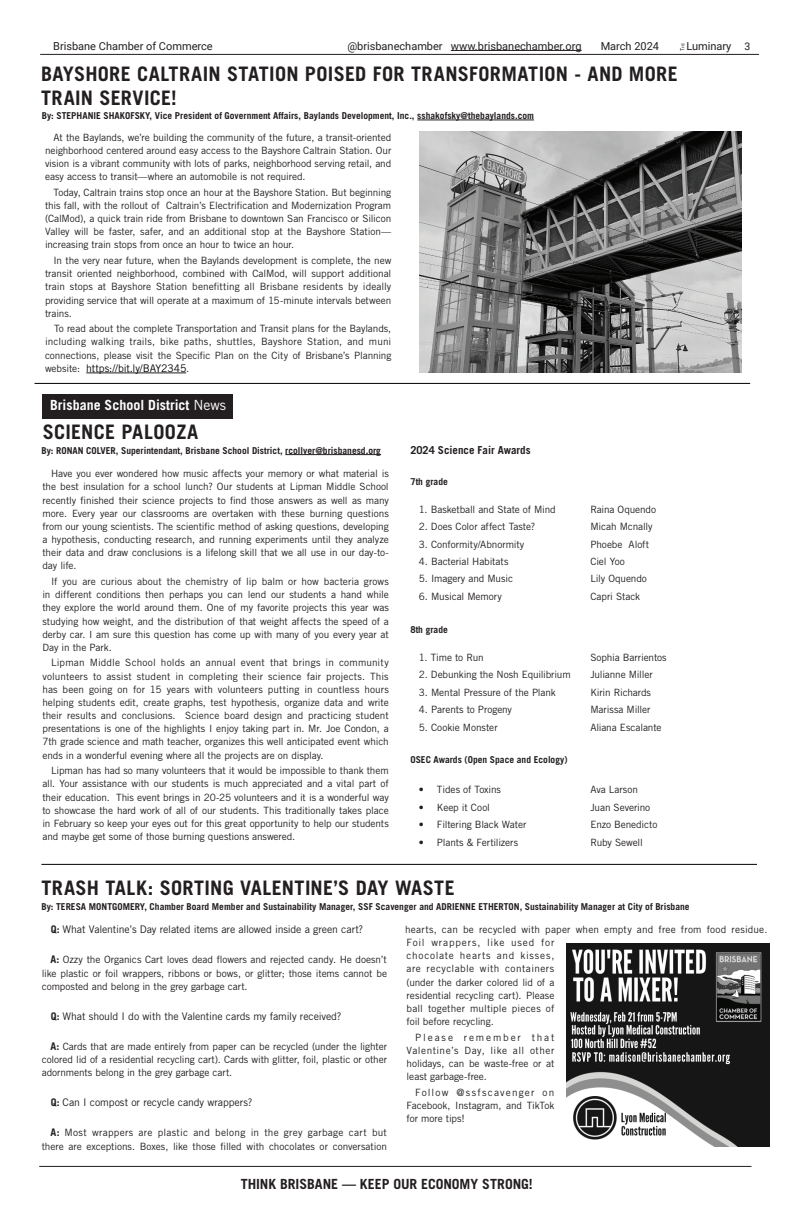
<style>
.page{position:relative;width:792px;height:1224px;background:#fff}
.page>*{position:absolute;margin:0;border:0;box-sizing:border-box;transform-origin:0 0}
.t1{font:700 20px/24px "Trade Gothic LT Std";letter-spacing:.015em;color:#231f20}
.t2{font:700 14px "Trade Gothic LT Std";letter-spacing:-.005em;color:#231f20}
.t3{font:700 14px "Trade Gothic LT Std";color:#fff}
.t4{font:11px "Roboto";color:#231f20}
.t5{font:700 11px "Trade Gothic LT Std";color:#231f20}
.t6{font:10.5px "Trade Gothic LT Std";letter-spacing:-.01em;color:#231f20}
.t7{font:10.5px "Trade Gothic LT Std";letter-spacing:-.015em;color:#040503}
.t8{font:10px/13.2px "Trade Gothic LT Std";letter-spacing:-.01em;color:#231f20;text-align:justify}
.t9{font:10px "Trade Gothic LT Std";letter-spacing:.02em;color:#231f20}
.t10{font:700 9.5px "Trade Gothic LT Std";color:#231f20}
.s1{font-size:10.5px}
.s2{font-size:10px;color:#231f20}
.s3{font-weight:400}
.s4{font-weight:700}
.s5{font-weight:700;font-size:10.5px}
</style>
<div class="page">
<hr style="left:451px;top:50px;width:131px;height:1px;background:#231f20">
<hr style="left:40px;top:54px;width:719px;height:1px;background:#231f20">
<hr style="left:39px;top:1166px;width:713px;height:1px;background:#231f20">
<hr style="left:35px;top:383px;width:715px;height:1px;background:#000">
<div style="left:42px;top:394px;width:191px;height:24px;background:#231f20"></div>
<hr style="left:285px;top:454px;width:96px;height:1px;background:#231f20">
<hr style="left:41px;top:864px;width:716px;height:1px;background:#000">
<img style="left:567px;top:944px;width:202px;height:202px">
<hr style="left:417px;top:120px;width:117px;height:1px;background:#231f20">
<hr style="left:86px;top:373px;width:100px;height:1px;background:#231f20">
<img style="left:419px;top:131px;width:322px;height:242px">
<p class="t4" style="left:53px;top:38px;width:161px">Brisbane Chamber of Commerce</p>
<p class="t4" style="left:347px;top:38px;width:236px">@brisbanechamber www.brisbanechamber.org</p>
<p class="t4" style="left:601px;top:38px;width:60px">March 2024</p>
<p class="t4" style="left:686px;top:38px;width:65px">Luminary <span class="s1">3</span></p>
<h1 class="t1" style="left:41px;top:61px;width:638px">BAYSHORE CALTRAIN STATION POISED FOR TRANSFORMATION - AND MORE<br>TRAIN SERVICE!</h1>
<p class="t10" style="left:42px;top:110px;width:494px">By: STEPHANIE SHAKOFSKY, Vice President of Government Affairs, Baylands Development, Inc., sshakofsky@thebaylands.com</p>
<p class="t8" style="left:45px;top:130px;width:348px;text-indent:9px">At the Baylands, we’re building the community of the future, a transit-oriented neighborhood centered around easy access to the Bayshore Caltrain Station. Our vision is a vibrant community with lots of parks, neighborhood serving retail, and easy access to transit—where an automobile is not required.</p>
<p class="t8" style="left:45px;top:185px;width:348px;text-indent:9px">Today, Caltrain trains stop once an hour at the Bayshore Station. But beginning this fall, with the rollout of Caltrain’s Electrification and Modernization Program (CalMod), a quick train ride from Brisbane to downtown San Francisco or Silicon Valley will be faster, safer, and an additional stop at the Bayshore Station— increasing train stops from once an hour to twice an hour.</p>
<p class="t8" style="left:45px;top:254px;width:348px;text-indent:9px">In the very near future, when the Baylands development is complete, the new transit oriented neighborhood, combined with CalMod, will support additional train stops at Bayshore Station benefitting all Brisbane residents by ideally providing service that will operate at a maximum of 15-minute intervals between trains.</p>
<p class="t8" style="left:45px;top:322px;width:348px;text-indent:9px">To read about the complete Transportation and Transit plans for the Baylands, including walking trails, bike paths, shuttles, Bayshore Station, and muni connections, please visit the Specific Plan on the City of Brisbane’s Planning</p>
<p class="t7" style="left:45px;top:362px;width:146px"><span class="s2">website:</span> https://bit.ly/BAY2345<span class="s2">.</span></p>
<h2 class="t3" style="left:50px;top:397px;width:177px">Brisbane School District <span class="s3">News</span></h2>
<h1 class="t1" style="left:43px;top:419px;width:157px">SCIENCE PALOOZA</h1>
<p class="t8" style="left:42px;top:467px;width:348px;text-indent:9px">Have you ever wondered how music affects your memory or what material is the best insulation for a school lunch? Our students at Lipman Middle School recently finished their science projects to find those answers as well as many more. Every year our classrooms are overtaken with these burning questions from our young scientists. The scientific method of asking questions, developing a hypothesis, conducting research, and running experiments until they analyze their data and draw conclusions is a lifelong skill that we all use in our day-to&shy;day life.</p>
<p class="t8" style="left:42px;top:575px;width:348px;text-indent:9px">If you are curious about the chemistry of lip balm or how bacteria grows in different conditions then perhaps you can lend our students a hand while they explore the world around them. One of my favorite projects this year was studying how weight, and the distribution of that weight affects the speed of a derby car. I am sure this question has come up with many of you every year at Day in the Park.</p>
<p class="t8" style="left:42px;top:656px;width:348px;text-indent:9px">Lipman Middle School holds an annual event that brings in community volunteers to assist student in completing their science fair projects. This has been going on for 15 years with volunteers putting in countless hours helping students edit, create graphs, test hypothesis, organize data and write their results and conclusions. Science board design and practicing student presentations is one of the highlights I enjoy taking part in. Mr. Joe Condon, a 7th grade science and math teacher, organizes this well anticipated event which ends in a wonderful evening where all the projects are on display.</p>
<p class="t8" style="left:42px;top:764px;width:348px;text-indent:9px">Lipman has had so many volunteers that it would be impossible to thank them all. Your assistance with our students is much appreciated and a vital part of their education. This event brings in 20-25 volunteers and it is a wonderful way to showcase the hard work of all of our students. This traditionally takes place in February so keep your eyes out for this great opportunity to help our students and maybe get some of those burning questions answered.</p>
<p class="t10" style="left:41px;top:444px;width:341px">By: RONAN COLVER, Superintendant, Brisbane School District, rcollver@brisbanesd.org</p>
<p class="t5" style="left:410px;top:443px;width:122px">2024 Science Fair Awards</p>
<p class="t10" style="left:410px;top:475px;width:39px">7th grade</p>
<p class="t8" style="left:419px;top:503px;width:138px">1. Basketball and State of Mind</p>
<p class="t8" style="left:590px;top:503px;width:67px">Raina Oquendo</p>
<p class="t8" style="left:419px;top:520px;width:118px">2. Does Color affect Taste?</p>
<p class="t8" style="left:590px;top:520px;width:64px">Micah Mcnally</p>
<p class="t8" style="left:419px;top:537px;width:107px">3. Conformity/Abnormity</p>
<p class="t8" style="left:590px;top:537px;width:60px">Phoebe Aloft</p>
<p class="t8" style="left:419px;top:555px;width:91px">4. Bacterial Habitats</p>
<p class="t8" style="left:590px;top:555px;width:36px">Ciel Yoo</p>
<p class="t8" style="left:419px;top:572px;width:96px">5. Imagery and Music</p>
<p class="t8" style="left:590px;top:572px;width:58px">Lily Oquendo</p>
<p class="t8" style="left:419px;top:590px;width:85px">6. Musical Memory</p>
<p class="t8" style="left:590px;top:590px;width:51px">Capri Stack</p>
<p class="t10" style="left:410px;top:624px;width:39px">8th grade</p>
<p class="t8" style="left:419px;top:651px;width:66px">1. Time to Run</p>
<p class="t8" style="left:590px;top:651px;width:78px">Sophia Barrientos</p>
<p class="t8" style="left:419px;top:668px;width:153px">2. Debunking the Nosh Equilibrium</p>
<p class="t8" style="left:590px;top:668px;width:64px">Julianne Miller</p>
<p class="t8" style="left:419px;top:685px;width:138px">3. Mental Pressure of the Plank</p>
<p class="t8" style="left:590px;top:685px;width:62px">Kirin Richards</p>
<p class="t8" style="left:419px;top:703px;width:95px">4. Parents to Progeny</p>
<p class="t8" style="left:590px;top:703px;width:62px">Marissa Miller</p>
<p class="t8" style="left:419px;top:720px;width:80px">5. Cookie Monster</p>
<p class="t8" style="left:590px;top:720px;width:73px">Aliana Escalante</p>
<p class="t10" style="left:410px;top:754px;width:159px">OSEC Awards (Open Space and Ecology)</p>
<p class="t8" style="left:419px;top:783px;width:84px">• Tides of Toxins</p>
<p class="t8" style="left:590px;top:783px;width:49px">Ava Larson</p>
<p class="t8" style="left:419px;top:801px;width:73px">• Keep it Cool</p>
<p class="t8" style="left:590px;top:801px;width:61px">Juan Severino</p>
<p class="t8" style="left:419px;top:818px;width:109px">• Filtering Black Water</p>
<p class="t8" style="left:590px;top:818px;width:68px">Enzo Benedicto</p>
<p class="t8" style="left:419px;top:835px;width:101px">• Plants &amp; Fertilizers</p>
<p class="t8" style="left:590px;top:835px;width:54px">Ruby Sewell</p>
<h1 class="t1" style="left:41px;top:875px;width:415px">TRASH TALK: SORTING VALENTINE’S DAY WASTE</h1>
<p class="t10" style="left:41px;top:900px;width:650px">By: TERESA MONTGOMERY, Chamber Board Member and Sustainability Manager, SSF Scavenger and ADRIENNE ETHERTON, Sustainability Manager at City of Brisbane</p>
<p class="t6" style="left:51px;top:923px;width:314px"><span class="s4">Q:</span> What Valentine’s Day related items are allowed inside a green cart?</p>
<p class="t8" style="left:42px;top:953px;width:347px;text-indent:9px"><span class="s5">A:</span> Ozzy the Organics Cart loves dead flowers and rejected candy. He doesn’t like plastic or foil wrappers, ribbons or bows, or glitter; those items cannot be composted and belong in the grey garbage cart.</p>
<p class="t6" style="left:51px;top:1010px;width:292px"><span class="s4">Q:</span> What should I do with the Valentine cards my family received?</p>
<p class="t8" style="left:42px;top:1040px;width:347px;text-indent:9px"><span class="s5">A:</span> Cards that are made entirely from paper can be recycled (under the lighter colored lid of a residential recycling cart). Cards with glitter, foil, plastic or other adornments belong in the grey garbage cart.</p>
<p class="t6" style="left:51px;top:1096px;width:203px"><span class="s4">Q:</span> Can I compost or recycle candy wrappers?</p>
<p class="t8" style="left:42px;top:1126px;width:347px;text-align:right"><span class="s5">A:</span> Most wrappers are plastic and belong in the grey garbage cart but there are exceptions. Boxes, like those filled with chocolates or conversation</p>
<p class="t9" style="left:405px;top:923px;width:364px">hearts, can be recycled with paper when empty and free from food residue.</p>
<p class="t8" style="left:407px;top:936px;width:149px">Foil wrappers, like used for chocolate hearts and kisses, are recyclable with containers (under the darker colored lid of a residential recycling cart). Please ball together multiple pieces of foil before recycling.</p>
<p class="t8" style="left:407px;top:1030px;width:149px;text-indent:9px">Please remember that Valentine’s Day, like all other holidays, can be waste-free or at least garbage-free.</p>
<p class="t8" style="left:407px;top:1085px;width:149px;text-indent:9px">Follow @ssfscavenger on Facebook, Instagram, and TikTok for more tips!</p>
<h2 class="t2" style="left:241px;top:1176px;width:293px">THINK BRISBANE — KEEP OUR ECONOMY STRONG!</h2>
</div>
